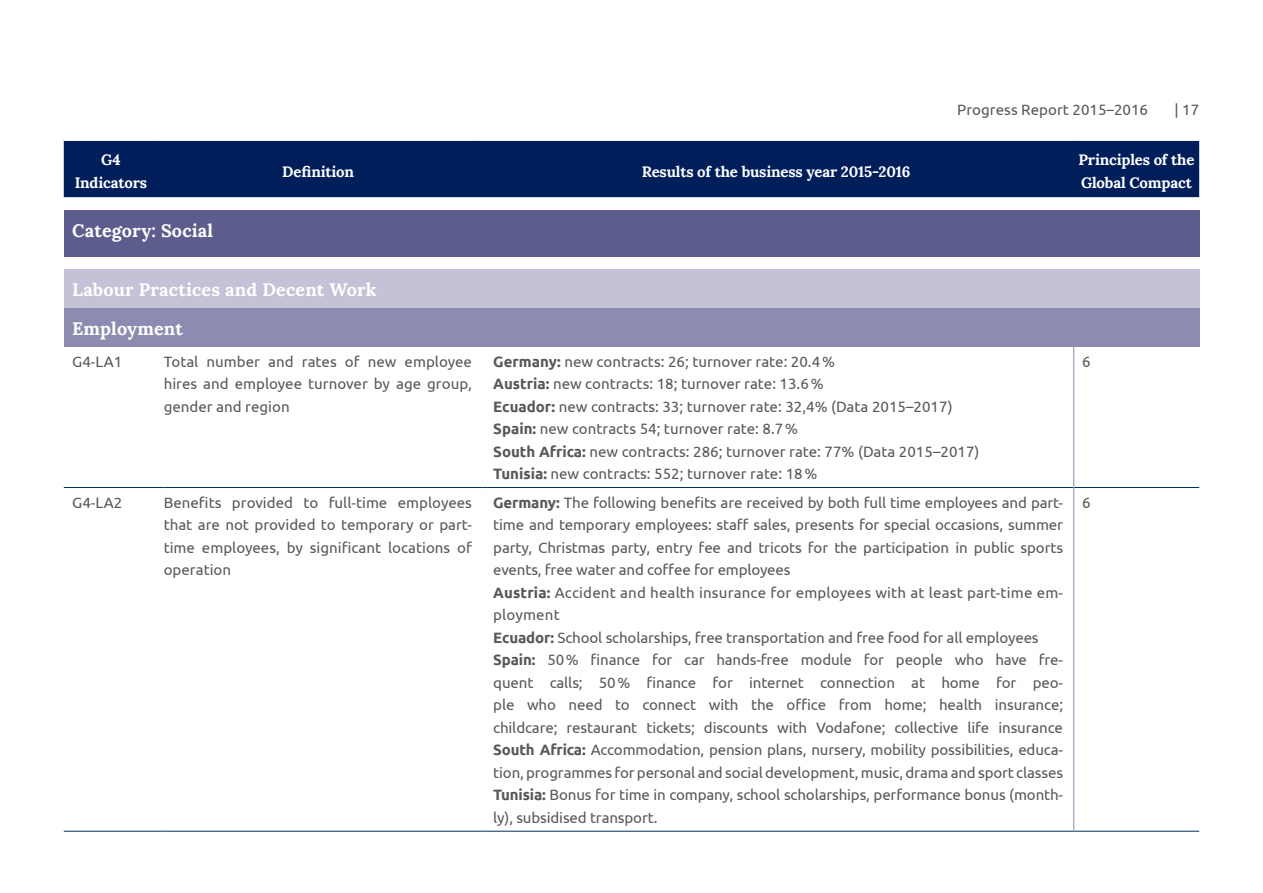
<style>
.page{position:relative;width:1263px;height:893px;background:#fff}
.page>*{position:absolute;margin:0;border:0;box-sizing:border-box;transform-origin:0 0}
.t1{font:700 18px/38.2px "Lora";letter-spacing:.01em;color:#fff}
.t2{font:15px/22.5px "Ubuntu";letter-spacing:-.01em;color:#58585a;text-align:justify}
.t3{font:700 15px/22.5px "Lora";letter-spacing:-.01em;color:#fff;text-align:center}
.s1{font-weight:700}
</style>
<div class="page">
<div style="left:64px;top:141px;width:1135px;height:56px;background:#001f5a"></div>
<div style="left:64px;top:210px;width:1135px;height:47px;background:#5d5d8d"></div>
<div style="left:64px;top:270px;width:1135px;height:38px;background:#c3c2d7"></div>
<div style="left:64px;top:308px;width:1135px;height:38px;background:#8d8cb0"></div>
<hr style="left:64px;top:487px;width:100px;height:1px;background:#002f60">
<hr style="left:164px;top:487px;width:319px;height:1px;background:#002f60">
<hr style="left:483px;top:487px;width:590px;height:1px;background:#002f60">
<hr style="left:1074px;top:487px;width:125px;height:1px;background:#002f60">
<hr style="left:64px;top:831px;width:100px;height:1px;background:#002f60">
<hr style="left:164px;top:831px;width:319px;height:1px;background:#002f60">
<hr style="left:483px;top:831px;width:591px;height:1px;background:#002f60">
<hr style="left:1074px;top:831px;width:125px;height:1px;background:#002f60">
<hr style="left:1073px;top:346px;width:1px;height:141px;background:#8d8cb0">
<hr style="left:1073px;top:487px;width:1px;height:344px;background:#8d8cb0">
<p class="t2" style="left:957px;top:98px;width:192px">Progress Report 2015–2016</p>
<p class="t2" style="left:1174px;top:98px;width:26px">| 17</p>
<p class="t3" style="left:75px;top:149px;width:74px">G4<br>Indicators</p>
<p class="t3" style="left:282px;top:160px;width:73px">Definition</p>
<p class="t3" style="left:642px;top:160px;width:270px">Results of the business year 2015-2016</p>
<p class="t3" style="left:1078px;top:149px;width:117px;text-align:left">Principles of the<br>Global Compact</p>
<p class="t1" style="left:72px;top:211px;width:142px">Category: Social</p>
<p class="t1" style="left:72px;top:271px;width:306px">Labour Practices and Decent Work<br>Employment</p>
<p class="t2" style="left:72px;top:349px;width:51px">G4-LA1</p>
<p class="t2" style="left:164px;top:349px;width:310px">Total number and rates of new employee hires and employee turnover by age group, gender and region</p>
<p class="t2" style="left:493px;top:349px;width:488px;text-align:left"><span class="s1">Germany:</span> new contracts: 26; turnover rate: 20.4%<br><span class="s1">Austria:</span> new contracts: 18; turnover rate: 13.6%<br><span class="s1">Ecuador:</span> new contracts: 33; turnover rate: 32,4% (Data 2015–2017)<br><span class="s1">Spain:</span> new contracts 54; turnover rate: 8.7%<br><span class="s1">South Africa:</span> new contracts: 286; turnover rate: 77% (Data 2015–2017)<br><span class="s1">Tunisia:</span> new contracts: 552; turnover rate: 18%</p>
<p class="t2" style="left:1082px;top:349px;width:10px">6</p>
<p class="t2" style="left:72px;top:491px;width:51px">G4-LA2</p>
<p class="t2" style="left:164px;top:491px;width:310px">Benefits provided to full-time employees that are not provided to temporary or part&shy;time employees, by significant locations of operation</p>
<p class="t2" style="left:493px;top:491px;width:571px;text-align:left"><span class="s1">Germany:</span> The following benefits are received by both full time employees and part&shy;time and temporary employees: staff sales, presents for special occasions, summer party, Christmas party, entry fee and tricots for the participation in public sports events, free water and coffee for employees<br><span class="s1">Austria:</span> Accident and health insurance for employees with at least part-time em&shy;ployment<br><span class="s1">Ecuador:</span> School scholarships, free transportation and free food for all employees <span class="s1">Spain:</span> 50% finance for car hands-free module for people who have fre&shy;quent calls; 50% finance for internet connection at home for peo&shy;ple who need to connect with the office from home; health insurance; childcare; restaurant tickets; discounts with Vodafone; collective life insurance <span class="s1">South Africa:</span> Accommodation, pension plans, nursery, mobility possibilities, educa&shy;tion, programmes for personal and social development, music, drama and sport classes <span class="s1">Tunisia:</span> Bonus for time in company, school scholarships, performance bonus (month&shy;ly), subsidised transport.</p>
<p class="t2" style="left:1082px;top:491px;width:10px">6</p>
</div>
